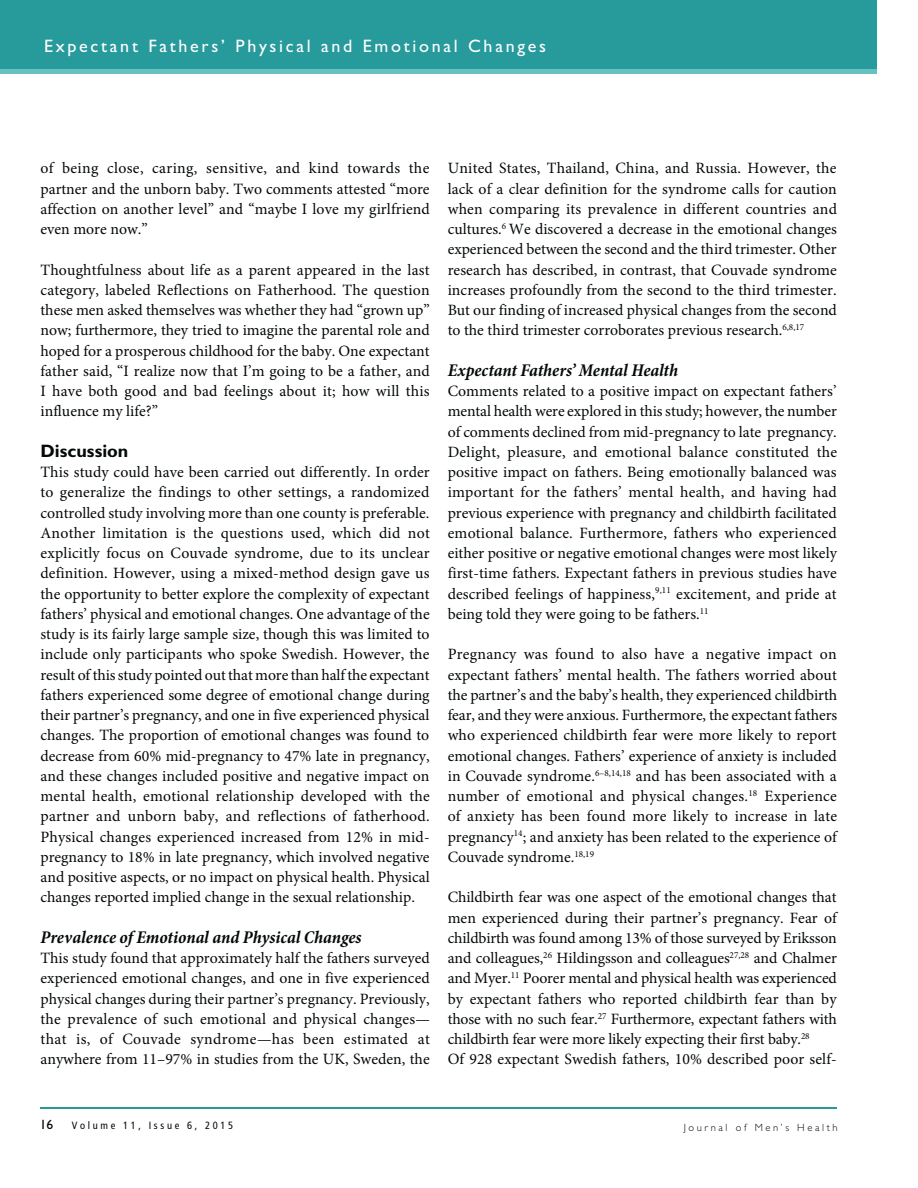
<style>
.page{position:relative;width:918px;height:1188px;background:#fff}
.page>*{position:absolute;margin:0;border:0;box-sizing:border-box;transform-origin:0 0}
.t1{font:italic 700 condensed 18px "Minion Pro";color:#040809}
.t2{font:18px "Gill Sans";letter-spacing:.15em;color:#fff}
.t3{font:700 18px "Gill Sans";color:#040809}
.t4{font:15.75px/20.2px "Minion Pro";color:#040809;text-align:justify}
.t5{font:13.5px "Gill Sans";color:#040809}
.t6{font:condensed 10.5px "Frutiger";letter-spacing:.25em;color:#040809}
.t7{font:300 10.5px "Gill Sans";letter-spacing:.25em;color:#040809}
</style>
<div class="page">
<div style="left:0;top:64px;width:877px;height:10px;background:#67c1c2"></div>
<div style="left:0;top:0;width:877px;height:69px;background:#279a9b"></div>
<hr style="left:40px;top:1107px;width:797px;height:2px;background:#279a9b">
<p class="t2" style="left:44px;top:40px;width:503px">Expectant Fathers’ Physical and Emotional Changes</p>
<p class="t4" style="left:41px;top:160px;width:391px">of being close, caring, sensitive, and kind towards the partner and the unborn baby. Two comments attested “more affection on another level” and “maybe I love my girlfriend even more now.”</p>
<p class="t4" style="left:41px;top:261px;width:391px">Thoughtfulness about life as a parent appeared in the last category, labeled Reflections on Fatherhood. The question these men asked themselves was whether they had “grown up” now; furthermore, they tried to imagine the parental role and hoped for a prosperous childhood for the baby. One expectant father said, “I realize now that I’m going to be a father, and I have both good and bad feelings about it; how will this influence my life?”</p>
<p class="t3" style="left:41px;top:445px;width:89px">Discussion</p>
<p class="t4" style="left:41px;top:463px;width:391px">This study could have been carried out differently. In order to generalize the findings to other settings, a randomized controlled study involving more than one county is preferable.<br>Another limitation is the questions used, which did not explicitly focus on Couvade syndrome, due to its unclear definition. However, using a mixed-method design gave us the opportunity to better explore the complexity of expectant fathers’ physical and emotional changes. One advantage of the study is its fairly large sample size, though this was limited to include only participants who spoke Swedish. However, the result of this study pointed out that more than half the expectant fathers experienced some degree of emotional change during their partner’s pregnancy, and one in five experienced physical changes. The proportion of emotional changes was found to decrease from 60% mid-pregnancy to 47% late in pregnancy, and these changes included positive and negative impact on mental health, emotional relationship developed with the partner and unborn baby, and reflections of fatherhood.<br>Physical changes experienced increased from 12% in mid&shy;pregnancy to 18% in late pregnancy, which involved negative and positive aspects, or no impact on physical health. Physical changes reported implied change in the sexual relationship.</p>
<p class="t1" style="left:41px;top:930px;width:323px">Prevalence of Emotional and Physical Changes</p>
<p class="t4" style="left:41px;top:949px;width:391px">This study found that approximately half the fathers surveyed experienced emotional changes, and one in five experienced physical changes during their partner’s pregnancy. Previously, the prevalence of such emotional and physical changes— that is, of Couvade syndrome—has been estimated at anywhere from 11–97% in studies from the UK, Sweden, the</p>
<p class="t4" style="left:448px;top:160px;width:391px">United States, Thailand, China, and Russia. However, the lack of a clear definition for the syndrome calls for caution when comparing its prevalence in different countries and cultures.<sup>6</sup> We discovered a decrease in the emotional changes experienced between the second and the third trimester. Other research has described, in contrast, that Couvade syndrome increases profoundly from the second to the third trimester.<br>But our finding of increased physical changes from the second to the third trimester corroborates previous research.<sup>6,8,17</sup></p>
<p class="t1" style="left:448px;top:363px;width:232px">Expectant Fathers’ Mental Health</p>
<p class="t4" style="left:448px;top:382px;width:391px">Comments related to a positive impact on expectant fathers’ mental health were explored in this study; however, the number of comments declined from mid-pregnancy to late pregnancy.<br>Delight, pleasure, and emotional balance constituted the positive impact on fathers. Being emotionally balanced was important for the fathers’ mental health, and having had previous experience with pregnancy and childbirth facilitated emotional balance. Furthermore, fathers who experienced either positive or negative emotional changes were most likely first-time fathers. Expectant fathers in previous studies have described feelings of happiness,<sup>9,11</sup> excitement, and pride at being told they were going to be fathers.<sup>11</sup></p>
<p class="t4" style="left:448px;top:646px;width:391px">Pregnancy was found to also have a negative impact on expectant fathers’ mental health. The fathers worried about the partner’s and the baby’s health, they experienced childbirth fear, and they were anxious. Furthermore, the expectant fathers who experienced childbirth fear were more likely to report emotional changes. Fathers’ experience of anxiety is included in Couvade syndrome.<sup>6–8,14,18</sup> and has been associated with a number of emotional and physical changes.<sup>18</sup> Experience of anxiety has been found more likely to increase in late pregnancy<sup>14</sup>; and anxiety has been related to the experience of Couvade syndrome.<sup>18,19</sup></p>
<p class="t4" style="left:448px;top:889px;width:391px;text-align:left">Childbirth fear was one aspect of the emotional changes that men experienced during their partner’s pregnancy. Fear of childbirth was found among 13% of those surveyed by Eriksson and colleagues,<sup>26</sup> Hildingsson and colleagues<sup>27,28</sup> and Chalmer and Myer.<sup>11</sup> Poorer mental and physical health was experienced by expectant fathers who reported childbirth fear than by those with no such fear.<sup>27</sup> Furthermore, expectant fathers with childbirth fear were more likely expecting their first baby.<sup>28<br></sup>Of 928 expectant Swedish fathers, 10% described poor self-</p>
<p class="t5" style="left:40px;top:1120px;width:15px">16</p>
<p class="t6" style="left:72px;top:1122px;width:163px">Volume 11, Issue 6, 2015</p>
<p class="t7" style="left:684px;top:1124px;width:156px">Journal of Men’s Health</p>
</div>
